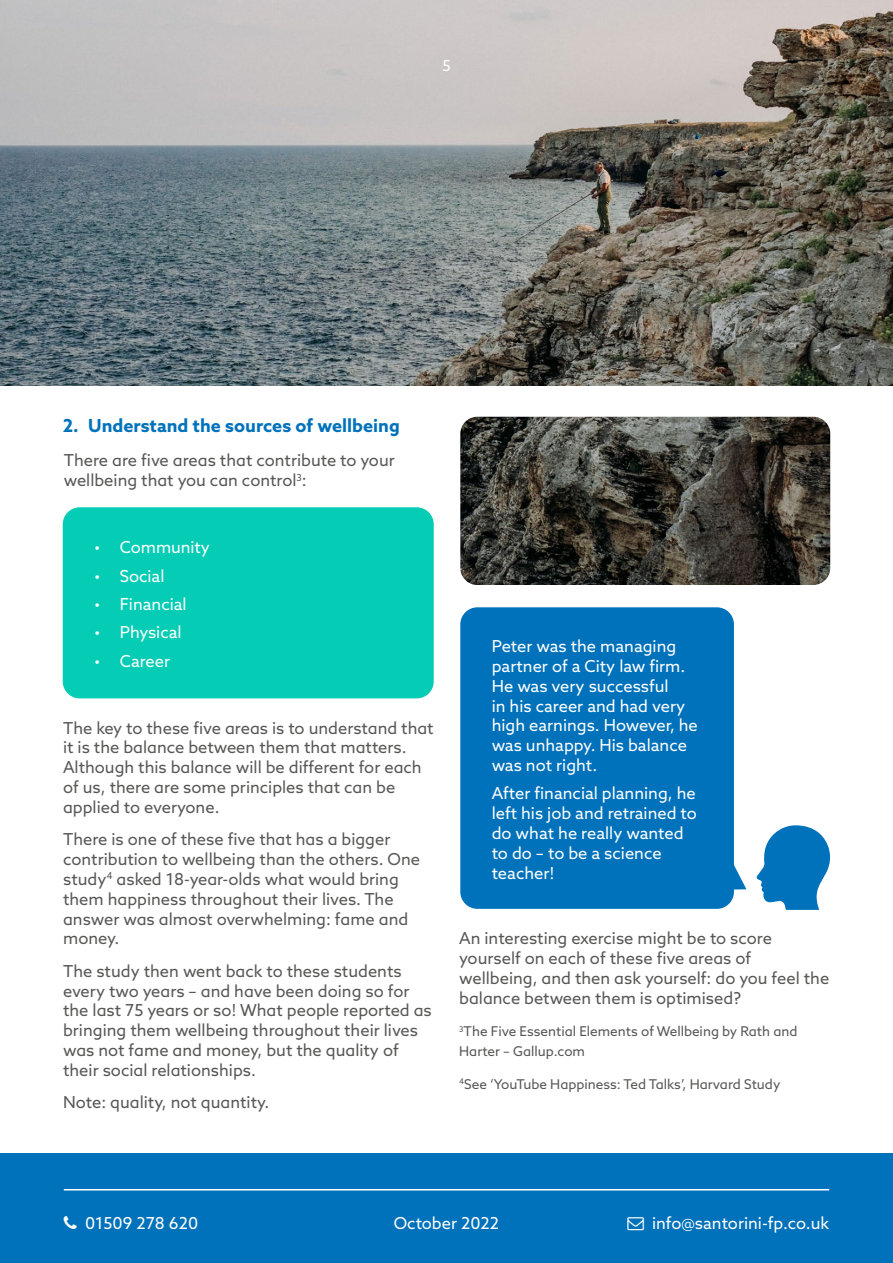
<style>
.page{position:relative;width:893px;height:1263px;background:#fff}
.page>*{position:absolute;margin:0;border:0;box-sizing:border-box;transform-origin:0 0}
.t1{font:700 18px "Azo Sans";color:#0072bb}
.t2{font:16.5px/19.8px "Azo Sans";color:#575756}
.t3{font:16.5px/19.8px "Azo Sans";color:#fff}
.t4{font:15px "Azo Sans";color:#fff}
.t5{font:13.5px/19.8px "Azo Sans";color:#575756}
</style>
<div class="page">
<img style="left:0;top:0;width:893px;height:386px">
<div style="left:0;top:1153px;width:893px;height:110px;background:#0072bb"></div>
<hr style="left:64px;top:1189px;width:765px;height:1px;background:#fff">
<div style="left:63px;top:507px;width:371px;height:191px;background:#05ccb5;border-radius:17px"></div>
<svg style="left:757px;top:825px;width:74px;height:85px"></svg>
<svg style="left:734px;top:865px;width:12px;height:25px"></svg>
<div style="left:460px;top:607px;width:274px;height:302px;background:#0072bb;border-radius:17px"></div>
<img style="left:460px;top:417px;width:370px;height:168px">
<p class="t4" style="left:442px;top:56px;width:10px">5</p>
<p class="t1" style="left:63px;top:414px;width:339px">2. Understand the sources of wellbeing</p>
<p class="t2" style="left:64px;top:450px;width:333px">There are five areas that contribute to your wellbeing that you can control<sup>3</sup>:</p>
<p class="t3" style="left:94px;top:537px;width:117px">• Community</p>
<p class="t3" style="left:94px;top:566px;width:72px">• Social</p>
<p class="t3" style="left:94px;top:594px;width:94px">• Financial</p>
<p class="t3" style="left:94px;top:622px;width:89px">• Physical</p>
<p class="t3" style="left:94px;top:650px;width:78px">• Career</p>
<p class="t2" style="left:63px;top:717px;width:372px">The key to these five areas is to understand that it is the balance between them that matters.<br>Although this balance will be different for each of us, there are some principles that can be applied to everyone.</p>
<p class="t2" style="left:63px;top:829px;width:358px">There is one of these five that has a bigger contribution to wellbeing than the others. One study<sup>4</sup> asked 18-year-olds what would bring them happiness throughout their lives. The answer was almost overwhelming: fame and money.</p>
<p class="t2" style="left:63px;top:961px;width:370px">The study then went back to these students every two years – and have been doing so for the last 75 years or so! What people reported as bringing them wellbeing throughout their lives was not fame and money, but the quality of their social relationships.</p>
<p class="t2" style="left:63px;top:1092px;width:208px">Note: quality, not quantity.</p>
<p class="t3" style="left:492px;top:636px;width:208px">Peter was the managing partner of a City law firm.<br>He was very successful<br>in his career and had very high earnings. However, he was unhappy. His balance was not right.</p>
<p class="t3" style="left:492px;top:783px;width:207px">After financial planning, he left his job and retrained to do what he really wanted to do – to be a science teacher!</p>
<p class="t2" style="left:459px;top:928px;width:372px">An interesting exercise might be to score yourself on each of these five areas of wellbeing, and then ask yourself: do you feel the balance between them is optimised?</p>
<p class="t5" style="left:459px;top:1021px;width:340px"><sup>3</sup>The Five Essential Elements of Wellbeing by Rath and<br>Harter – Gallup.com</p>
<p class="t5" style="left:459px;top:1074px;width:323px"><sup>4</sup>See ‘YouTube Happiness: Ted Talks’, Harvard Study</p>
<p class="t3" style="left:85px;top:1213px;width:115px">01509 278 620</p>
<p class="t3" style="left:652px;top:1213px;width:179px">info@santorini-fp.co.uk</p>
<p class="t3" style="left:394px;top:1213px;width:107px">October 2022</p>
</div>
